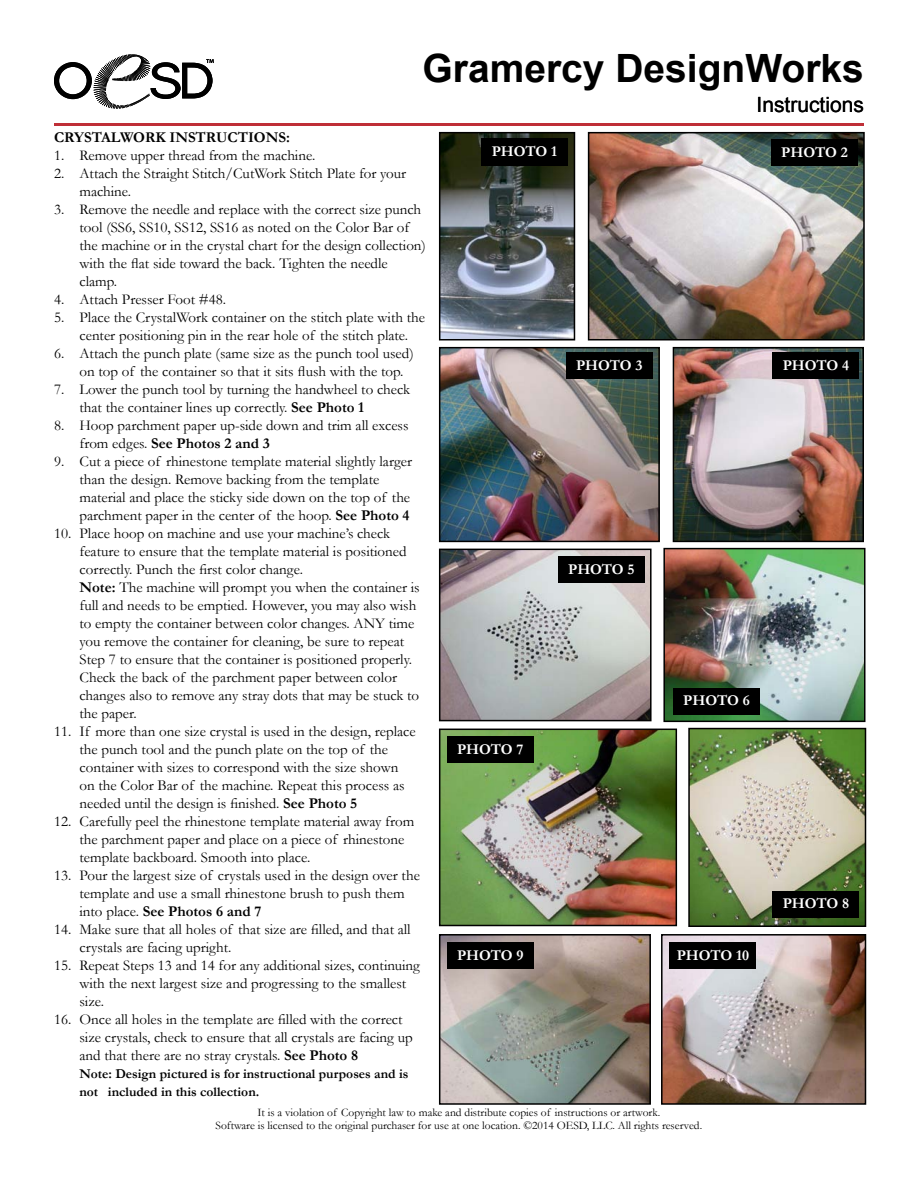
<style>
.page{position:relative;width:918px;height:1188px;background:#fff}
.page>*{position:absolute;margin:0;border:0;box-sizing:border-box;transform-origin:0 0}
.t1{font:700 39px "Arial";color:#000}
.t2{font:21px "Arial";color:#000}
.t3{font:15px/18px "Garamond";color:#000}
.t4{font:700 15px "Garamond";color:#fff}
.t5{font:700 15px "Garamond";letter-spacing:.01em;color:#000}
.t6{font:700 13.5px/18px "Garamond";color:#000}
.t7{font:11.55px/13.8px "Garamond";color:#000;text-align:center}
.s1{font-weight:700}
</style>
<div class="page">
<svg style="left:54px;top:54px;width:160px;height:55px"></svg>
<hr style="left:54px;top:123px;width:810px;height:3px;background:#bf2f37">
<img style="left:442px;top:135px;width:130px;height:202px">
<div style="left:439px;top:132px;width:136px;height:208px;border:2px solid #000"></div>
<img style="left:591px;top:135px;width:271px;height:202px">
<div style="left:588px;top:132px;width:277px;height:208px;border:2px solid #000"></div>
<img style="left:442px;top:350px;width:215px;height:189px">
<div style="left:439px;top:347px;width:221px;height:195px;border:2px solid #000"></div>
<img style="left:676px;top:350px;width:185px;height:189px">
<div style="left:673px;top:347px;width:191px;height:195px;border:2px solid #000"></div>
<img style="left:442px;top:552px;width:207px;height:166px">
<div style="left:439px;top:549px;width:213px;height:172px;border:2px solid #000"></div>
<div style="left:481px;top:139px;width:87px;height:27px;background:#000"></div>
<div style="left:771px;top:139px;width:87px;height:27px;background:#000"></div>
<div style="left:566px;top:352px;width:86px;height:27px;background:#000"></div>
<div style="left:773px;top:352px;width:86px;height:27px;background:#000"></div>
<div style="left:558px;top:556px;width:87px;height:28px;background:#000"></div>
<img style="left:666px;top:551px;width:197px;height:168px">
<div style="left:663px;top:548px;width:203px;height:174px;border:2px solid #000"></div>
<div style="left:673px;top:688px;width:87px;height:27px;background:#000"></div>
<img style="left:442px;top:732px;width:232px;height:191px">
<div style="left:439px;top:729px;width:238px;height:197px;border:2px solid #000"></div>
<div style="left:447px;top:736px;width:87px;height:27px;background:#000"></div>
<img style="left:691px;top:731px;width:172px;height:193px">
<div style="left:688px;top:728px;width:178px;height:199px;border:2px solid #000"></div>
<div style="left:773px;top:891px;width:86px;height:27px;background:#000"></div>
<img style="left:442px;top:937px;width:206px;height:165px">
<div style="left:439px;top:934px;width:212px;height:171px;border:2px solid #000"></div>
<div style="left:447px;top:942px;width:87px;height:27px;background:#000"></div>
<img style="left:664px;top:937px;width:199px;height:165px">
<div style="left:661px;top:934px;width:205px;height:171px;border:2px solid #000"></div>
<div style="left:670px;top:942px;width:86px;height:27px;background:#000"></div>
<h1 class="t1" style="left:423px;top:43px;width:443px">Gramercy DesignWorks</h1>
<h2 class="t2" style="left:757px;top:91px;width:109px">Instructions</h2>
<p class="t5" style="left:54px;top:128px;width:41px">crystalw</p>
<p class="t5" style="left:133px;top:128px;width:47px">ork instructi</p>
<p class="t5" style="left:254px;top:128px;width:38px">ons:</p>
<p class="t3" style="left:54px;top:146px;width:263px">1. Remove upper thread from the machine.</p>
<p class="t3" style="left:80px;top:164px;width:328px;text-indent:-26px">2. Attach the Straight Stitch/CutWork Stitch Plate for your machine.</p>
<p class="t3" style="left:80px;top:200px;width:348px;text-indent:-26px">3. Remove the needle and replace with the correct size punch tool (SS6, SS10, SS12, SS16 as noted on the Color Bar of the machine or in the crystal chart for the design collection) with the flat side toward the back. Tighten the needle clamp.</p>
<p class="t3" style="left:54px;top:290px;width:174px">4. Attach Presser Foot #48.</p>
<p class="t3" style="left:54px;top:308px;width:373px;text-align:center">5. Place the CrystalWork container on the stitch plate with the center positioning pin in the rear hole of the stitch plate.</p>
<p class="t3" style="left:80px;top:344px;width:336px;text-indent:-26px">6. Attach the punch plate (same size as the punch tool used) on top of the container so that it sits flush with the top.</p>
<p class="t3" style="left:80px;top:380px;width:332px;text-indent:-26px">7. Lower the punch tool by turning the handwheel to check that the container lines up correctly. <span class="s1">See Photo 1</span></p>
<p class="t3" style="left:80px;top:416px;width:331px;text-indent:-26px">8. Hoop parchment paper up-side down and trim all excess from edges. <span class="s1">See Photos 2 and 3</span></p>
<p class="t3" style="left:80px;top:452px;width:334px;text-indent:-26px">9. Cut a piece of rhinestone template material slightly larger than the design. Remove backing from the template material and place the sticky side down on the top of the parchment paper in the center of the hoop. <span class="s1">See Photo 4</span></p>
<p class="t3" style="left:80px;top:524px;width:342px;text-indent:-26px">10. Place hoop on machine and use your machine’s check feature to ensure that the template material is positioned correctly. Punch the first color change.<br><span class="s1">Note:</span> The machine will prompt you when the container is full and needs to be emptied. However, you may also wish to empty the container between color changes. ANY time you remove the container for cleaning, be sure to repeat Step 7 to ensure that the container is positioned properly.<br>Check the back of the parchment paper between color changes also to remove any stray dots that may be stuck to the paper.</p>
<p class="t3" style="left:80px;top:722px;width:338px;text-indent:-26px">11. If more than one size crystal is used in the design, replace the punch tool and the punch plate on the top of the container with sizes to correspond with the size shown on the Color Bar of the machine. Repeat this process as needed until the design is finished. <span class="s1">See Photo 5</span></p>
<p class="t3" style="left:80px;top:812px;width:336px;text-indent:-26px">12. Carefully peel the rhinestone template material away from the parchment paper and place on a piece of rhinestone template backboard. Smooth into place.</p>
<p class="t3" style="left:80px;top:866px;width:342px;text-indent:-26px">13. Pour the largest size of crystals used in the design over the template and use a small rhinestone brush to push them into place. <span class="s1">See Photos 6 and 7</span></p>
<p class="t3" style="left:80px;top:920px;width:333px;text-indent:-26px">14. Make sure that all holes of that size are filled, and that all crystals are facing upright.</p>
<p class="t3" style="left:80px;top:956px;width:342px;text-indent:-26px">15. Repeat Steps 13 and 14 for any additional sizes, continuing with the next largest size and progressing to the smallest size.</p>
<p class="t3" style="left:80px;top:1010px;width:335px;text-indent:-26px">16. Once all holes in the template are filled with the correct size crystals, check to ensure that all crystals are facing up and that there are no stray crystals. <span class="s1">See Photo 8</span></p>
<p class="t6" style="left:80px;top:1065px;width:330px">Note: Design pictured is for instructional purposes and is not included in this collection.</p>
<p class="t4" style="left:492px;top:141px;width:67px">PHOTO 1</p>
<p class="t4" style="left:781px;top:142px;width:68px">PHOTO 2</p>
<p class="t4" style="left:576px;top:355px;width:68px">PHOTO 3</p>
<p class="t4" style="left:783px;top:355px;width:68px">PHOTO 4</p>
<p class="t4" style="left:568px;top:559px;width:68px">PHOTO 5</p>
<p class="t4" style="left:457px;top:739px;width:68px">PHOTO 7</p>
<p class="t4" style="left:683px;top:690px;width:68px">PHOTO 6</p>
<p class="t4" style="left:457px;top:945px;width:68px">PHOTO 9</p>
<p class="t4" style="left:677px;top:945px;width:74px">PHOTO 10</p>
<p class="t4" style="left:783px;top:893px;width:68px">PHOTO 8</p>
<p class="t7" style="left:216px;top:1105px;width:488px">It is a violation of Copyright law to make and distribute copies of instructions or artwork.<br>Software is licensed to the original purchaser for use at one location. ©2014 OESD, LLC. All rights reserved.</p>
</div>
